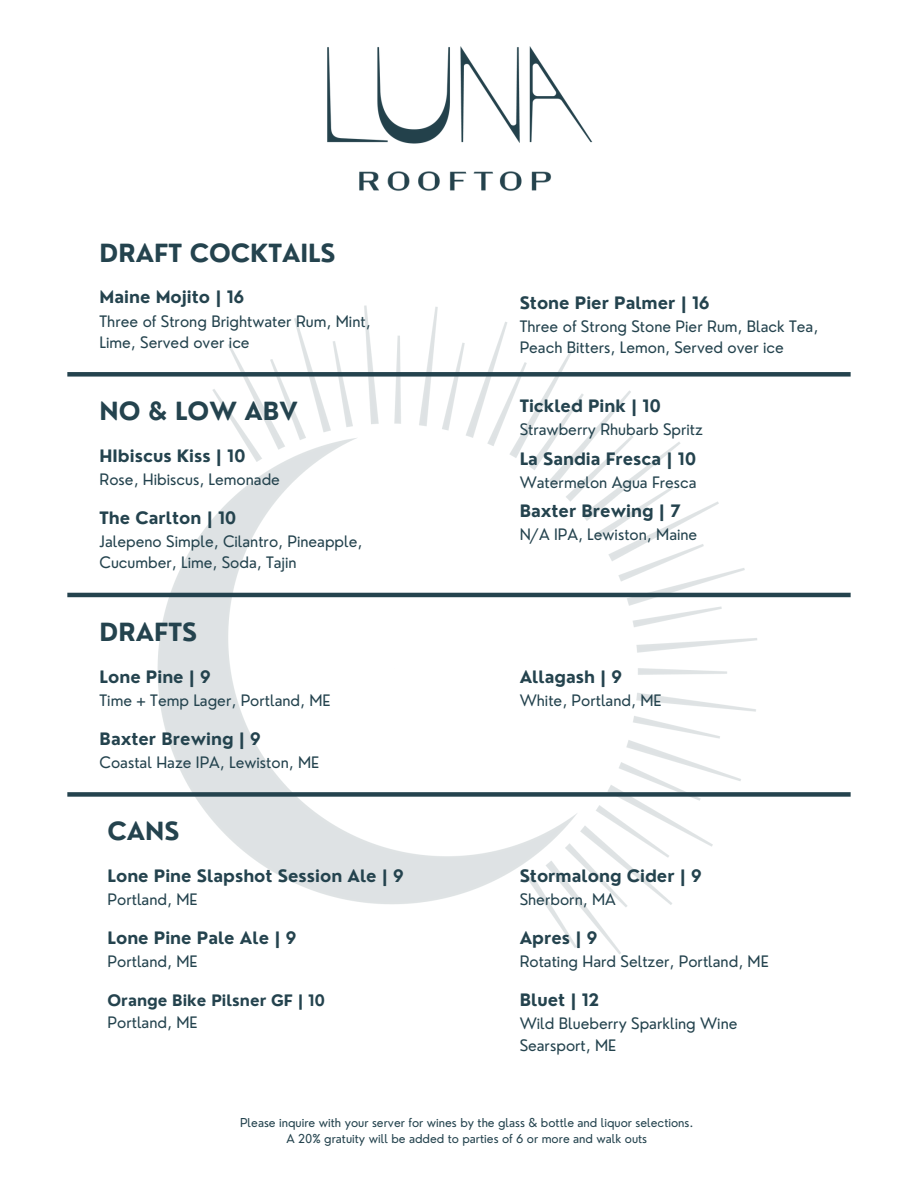
<style>
.page{position:relative;width:918px;height:1188px;background:#fff}
.page>*{position:absolute;margin:0;border:0;box-sizing:border-box;transform-origin:0 0}
.t1{font:700 24.45px "Nourd";color:#24434e}
.t2{font:700 16.65px "Nourd";color:#24434e}
.t3{font:15.45px/21.1px "Nourd";color:#24434e}
.t4{font:700 15.45px/21.1px "Nourd";color:#24434e}
.t5{font:12px "Nourd";color:#24434e}
.s1{font-weight:400}
</style>
<div class="page">
<img style="left:137px;top:305px;width:644px;height:649px">
<div style="left:67px;top:372px;width:784px;height:5px;background:#24434e"></div>
<hr style="left:67px;top:593px;width:784px;height:4px;background:#24434e">
<div style="left:67px;top:792px;width:784px;height:5px;background:#24434e"></div>
<img style="left:327px;top:46px;width:262px;height:90px">
<img style="left:327px;top:136px;width:266px;height:55px">
<p class="t1" style="left:100px;top:237px;width:238px">DRAFT COCKTAILS</p>
<p class="t2" style="left:100px;top:287px;width:146px">Maine Mojito | 16</p>
<p class="t3" style="left:100px;top:310px;width:272px">Three of Strong Brightwater Rum, Mint,<br>Lime, Served over ice</p>
<h2 class="t1" style="left:100px;top:396px;width:200px">NO &amp; LOW ABV</h2>
<h2 class="t2" style="left:100px;top:445px;width:148px">HIbiscus Kiss | 10</h2>
<h2 class="t3" style="left:100px;top:469px;width:182px">Rose, Hibiscus, Lemonade</h2>
<h2 class="t2" style="left:100px;top:507px;width:138px">The Carlton | 10</h2>
<h2 class="t3" style="left:100px;top:531px;width:264px">Jalepeno Simple, Cilantro, Pineapple,<br>Cucumber, Lime, Soda, Tajin</h2>
<h1 class="t1" style="left:100px;top:616px;width:99px">DRAFTS</h1>
<h2 class="t2" style="left:100px;top:666px;width:113px">Lone Pine | 9</h2>
<h2 class="t3" style="left:100px;top:689px;width:232px">Time + Temp Lager, Portland, ME</h2>
<h2 class="t2" style="left:100px;top:728px;width:163px">Baxter Brewing | 9</h2>
<h2 class="t3" style="left:100px;top:752px;width:221px">Coastal Haze IPA, Lewiston, ME</h2>
<h2 class="t1" style="left:108px;top:816px;width:74px">CANS</h2>
<h1 class="t2" style="left:108px;top:866px;width:298px">Lone Pine Slapshot Session Ale | 9</h1>
<h1 class="t3" style="left:108px;top:889px;width:91px">Portland, ME</h1>
<h2 class="t2" style="left:108px;top:928px;width:190px">Lone Pine Pale Ale | 9</h2>
<h2 class="t3" style="left:108px;top:951px;width:91px">Portland, ME</h2>
<h2 class="t4" style="left:108px;top:990px;width:219px">Orange Bike Pilsner GF | 10<br><span class="s1">Portland, ME</span></h2>
<h1 class="t2" style="left:520px;top:292px;width:192px">Stone Pier Palmer | 16</h1>
<h1 class="t3" style="left:520px;top:315px;width:300px">Three of Strong Stone Pier Rum, Black Tea,<br>Peach Bitters, Lemon, Served over ice</h1>
<h1 class="t2" style="left:520px;top:396px;width:143px">Tickled Pink | 10</h1>
<h1 class="t3" style="left:520px;top:419px;width:185px">Strawberry Rhubarb Spritz</h1>
<p class="t2" style="left:520px;top:448px;width:178px">La Sandia Fresca | 10</p>
<p class="t3" style="left:520px;top:471px;width:178px">Watermelon Agua Fresca</p>
<p class="t2" style="left:520px;top:500px;width:163px">Baxter Brewing | 7</p>
<p class="t3" style="left:520px;top:524px;width:179px">N/A IPA, Lewiston, Maine</p>
<h2 class="t2" style="left:520px;top:666px;width:104px">Allagash | 9</h2>
<h2 class="t3" style="left:520px;top:689px;width:143px">White, Portland, ME</h2>
<h2 class="t2" style="left:520px;top:865px;width:184px">Stormalong Cider | 9</h2>
<h2 class="t3" style="left:520px;top:889px;width:98px">Sherborn, MA</h2>
<p class="t2" style="left:520px;top:927px;width:79px">Apres | 9</p>
<p class="t3" style="left:520px;top:951px;width:251px">Rotating Hard Seltzer, Portland, ME</p>
<p class="t2" style="left:520px;top:990px;width:81px">Bluet | 12</p>
<p class="t3" style="left:520px;top:1013px;width:219px">Wild Blueberry Sparkling Wine<br>Searsport, ME</p>
<h2 class="t5" style="left:240px;top:1115px;width:455px">Please inquire with your server for wines by the glass &amp; bottle and liquor selections.</h2>
<h2 class="t5" style="left:287px;top:1131px;width:362px">A 20% gratuity will be added to parties of 6 or more and walk outs</h2>
</div>
